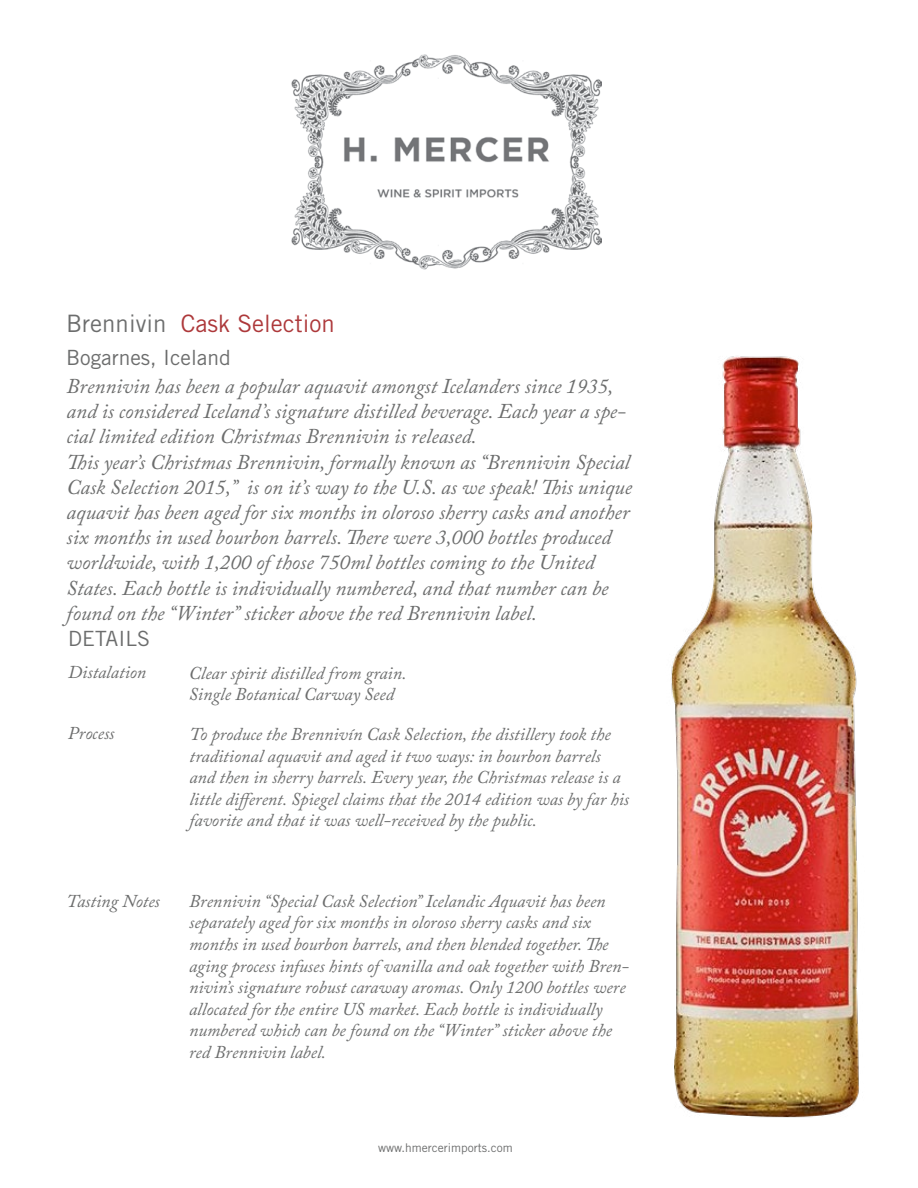
<style>
.page{position:relative;width:918px;height:1188px;background:#fff}
.page>*{position:absolute;margin:0;border:0;box-sizing:border-box;transform-origin:0 0}
.t1{font:24px "Trade Gothic";color:#ad383a}
.t2{font:italic 21px/25.2px "Adobe Caslon Pro";color:#6c6d6d}
.t3{font:21px "Trade Gothic";color:#6c6d6d}
.t4{font:italic 18px/21.6px "Adobe Caslon Pro";color:#6c6d6d}
.t5{font:12px "Trade Gothic";color:#6c6d6d}
.s1{color:#6c6d6d}
</style>
<div class="page">
<img style="left:292px;top:54px;width:310px;height:216px">
<img style="left:671px;top:356px;width:188px;height:762px">
<h1 class="t1" style="left:66px;top:309px;width:270px"><span class="s1">Brennivin</span> Cask Selection</h1>
<p class="t3" style="left:66px;top:345px;width:166px">Bogarnes, Iceland</p>
<p class="t2" style="left:67px;top:373px;width:567px">Brennivin has been a popular aquavit amongst Icelanders since 1935, and is considered Iceland’s signature distilled beverage. Each year a spe&shy;cial limited edition Christmas Brennivin is released.<br>This year’s Christmas Brennivin, formally known as “Brennivin Special Cask Selection 2015,” is on it’s way to the U.S. as we speak! This unique aquavit has been aged for six months in oloroso sherry casks and another six months in used bourbon barrels. There were 3,000 bottles produced worldwide, with 1,200 of those 750ml bottles coming to the United States. Each bottle is individually numbered, and that number can be found on the “Winter” sticker above the red Brennivin label.</p>
<p class="t3" style="left:68px;top:626px;width:83px">DETAILS</p>
<p class="t4" style="left:68px;top:661px;width:80px">Distalation</p>
<p class="t4" style="left:189px;top:662px;width:219px">Clear spirit distilled from grain.<br>Single Botanical Carway Seed</p>
<p class="t4" style="left:189px;top:723px;width:441px">To produce the Brennivín Cask Selection, the distillery took the traditional aquavit and aged it two ways: in bourbon barrels and then in sherry barrels. Every year, the Christmas release is a little different. Spiegel claims that the 2014 edition was by far his favorite and that it was well-received by the public.</p>
<p class="t4" style="left:68px;top:722px;width:48px">Process</p>
<p class="t4" style="left:67px;top:890px;width:95px">Tasting Notes</p>
<p class="t4" style="left:189px;top:890px;width:442px">Brennivin “Special Cask Selection” Icelandic Aquavit has been separately aged for six months in oloroso sherry casks and six months in used bourbon barrels, and then blended together. The aging process infuses hints of vanilla and oak together with Bren&shy;nivin’s signature robust caraway aromas. Only 1200 bottles were allocated for the entire US market. Each bottle is individually numbered which can be found on the “Winter” sticker above the red Brennivin label.</p>
<p class="t5" style="left:378px;top:1141px;width:136px">www.hmercerimports.com</p>
</div>
